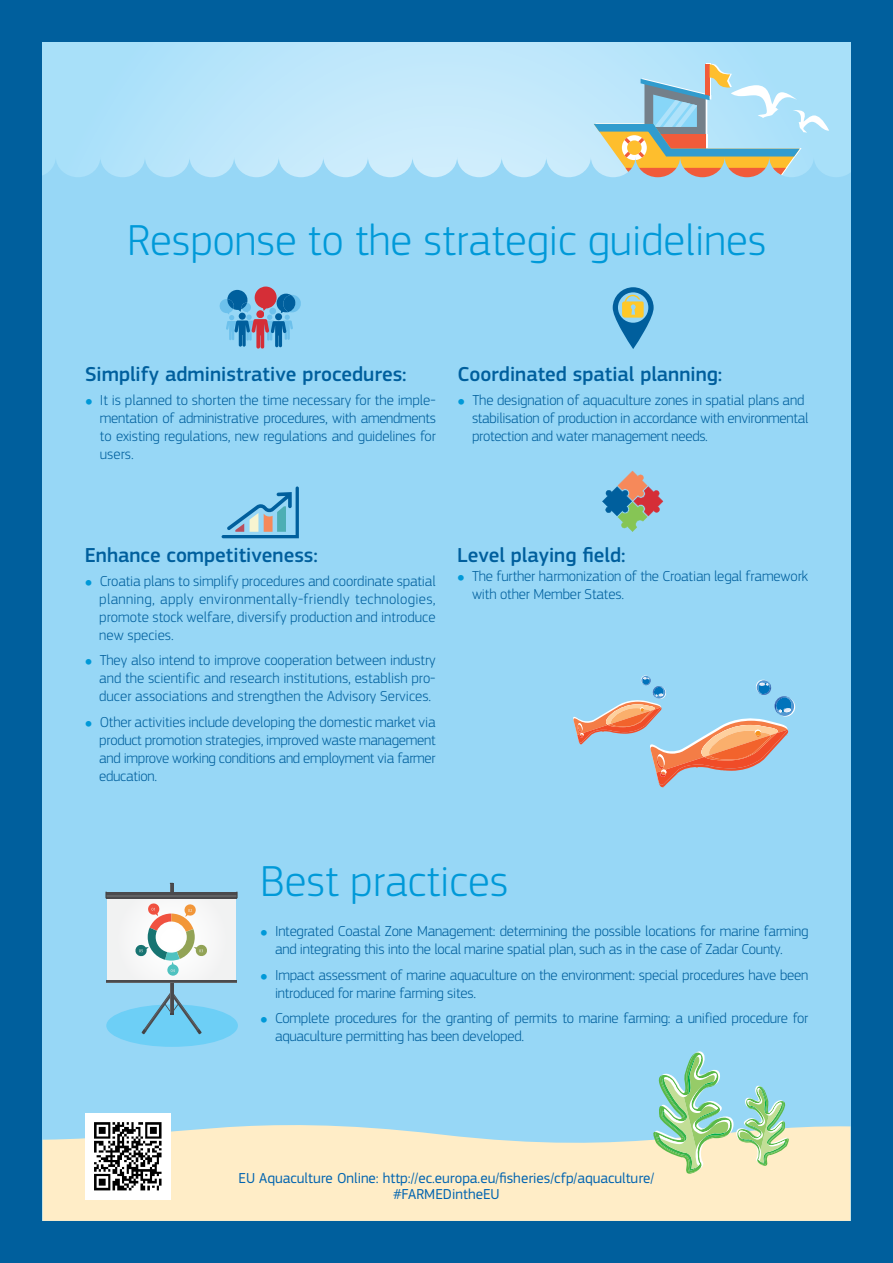
<style>
.page{position:relative;width:893px;height:1263px;background:#005f9d}
.page>*{position:absolute;margin:0;border:0;box-sizing:border-box;transform-origin:0 0}
.t1{font:300 45px "EC Square Sans Pro";color:#0099d8}
.t2{font:500 21px "EC Square Sans Pro";color:#005f9d}
.t3{font:300 15px/18px "EC Square Sans Pro";letter-spacing:-.015em;color:#005f9d}
.t4{font:15px/16.5px "EC Square Sans Pro";color:#0064b0;text-align:center}
.s1{font-size:9px;color:#0099d8}
</style>
<div class="page">
<svg style="left:43px;top:43px;width:807px;height:114px"></svg>
<svg style="left:594px;top:64px;width:235px;height:93px"></svg>
<div style="left:43px;top:157px;width:807px;height:954px;background:#97d7f6"></div>
<svg style="left:219px;top:287px;width:83px;height:61px"></svg>
<svg style="left:222px;top:486px;width:77px;height:52px"></svg>
<svg style="left:602px;top:471px;width:61px;height:61px"></svg>
<svg style="left:613px;top:287px;width:41px;height:62px"></svg>
<svg style="left:43px;top:1111px;width:807px;height:110px;fill:#ffedc7"></svg>
<svg style="left:649px;top:1043px;width:143px;height:133px"></svg>
<img style="left:85px;top:1114px;width:85px;height:85px">
<div style="left:106px;top:1004px;width:132px;height:43px;background:#6dcff6;border-radius:50%"></div>
<hr style="left:170px;top:883px;width:3px;height:131px;background:#4a4a4d">
<hr style="left:170px;top:883px;width:1px;height:131px;background:#616264">
<svg style="left:142px;top:992px;width:60px;height:42px"></svg>
<div style="left:107px;top:896px;width:129px;height:86px;background:#f1f2f2"></div>
<div style="left:106px;top:892px;width:131px;height:6px;background:#4a4a4d"></div>
<hr style="left:106px;top:895px;width:131px;height:2px;background:#616264">
<hr style="left:106px;top:981px;width:131px;height:2px;background:#4a4a4d">
<hr style="left:106px;top:982px;width:131px;height:1px;background:#616264">
<svg style="left:135px;top:903px;width:72px;height:73px"></svg>
<div style="left:641px;top:675px;width:9px;height:10px;background:#badef3;border-radius:50%"></div>
<svg style="left:571px;top:676px;width:225px;height:114px"></svg>
<h1 class="t1" style="left:127px;top:214px;width:641px">Response to the strategic guidelines</h1>
<h2 class="t2" style="left:85px;top:362px;width:323px">Simplify administrative procedures:</h2>
<p class="t3" style="left:100px;top:391px;width:337px;text-align:justify;text-indent:-15px"><span class="s1">●</span> It is planned to shorten the time necessary for the imple&shy;mentation of administrative procedures, with amendments to existing regulations, new regulations and guidelines for users.</p>
<h2 class="t2" style="left:458px;top:362px;width:266px">Coordinated spatial planning:</h2>
<p class="t3" style="left:472px;top:391px;width:338px;text-indent:-14px"><span class="s1">●</span> The designation of aquaculture zones in spatial plans and stabilisation of production in accordance with environmental protection and water management needs.</p>
<h2 class="t2" style="left:85px;top:543px;width:235px">Enhance competitiveness:</h2>
<p class="t3" style="left:99px;top:572px;width:338px;text-align:justify;text-indent:-14px"><span class="s1">●</span> Croatia plans to simplify procedures and coordinate spatial planning, apply environmentally-friendly technologies, promote stock welfare, diversify production and introduce new species.</p>
<p class="t3" style="left:99px;top:651px;width:338px;text-align:justify;text-indent:-14px"><span class="s1">●</span> They also intend to improve cooperation between industry and the scientific and research institutions, establish pro&shy;ducer associations and strengthen the Advisory Services.</p>
<p class="t3" style="left:99px;top:713px;width:338px;text-align:justify;text-indent:-14px"><span class="s1">●</span> Other activities include developing the domestic market via product promotion strategies, improved waste management and improve working conditions and employment via farmer education.</p>
<h2 class="t2" style="left:457px;top:543px;width:170px">Level playing field:</h2>
<p class="t3" style="left:472px;top:567px;width:337px;text-indent:-15px"><span class="s1">●</span> The further harmonization of the Croatian legal framework with other Member States.</p>
<h1 class="t1" style="left:260px;top:854px;width:250px">Best practices</h1>
<p class="t3" style="left:275px;top:922px;width:535px;text-indent:-15px"><span class="s1">●</span> Integrated Coastal Zone Management: determining the possible locations for marine farming and integrating this into the local marine spatial plan, such as in the case of Zadar County.</p>
<p class="t3" style="left:275px;top:966px;width:535px;text-indent:-15px"><span class="s1">●</span> Impact assessment of marine aquaculture on the environment: special procedures have been introduced for marine farming sites.</p>
<p class="t3" style="left:275px;top:1009px;width:535px;text-indent:-15px"><span class="s1">●</span> Complete procedures for the granting of permits to marine farming: a unified procedure for aquaculture permitting has been developed.</p>
<p class="t4" style="left:239px;top:1169px;width:417px">EU Aquaculture Online: http://ec.europa.eu/fisheries/cfp/aquaculture/ #FARMEDintheEU</p>
</div>
